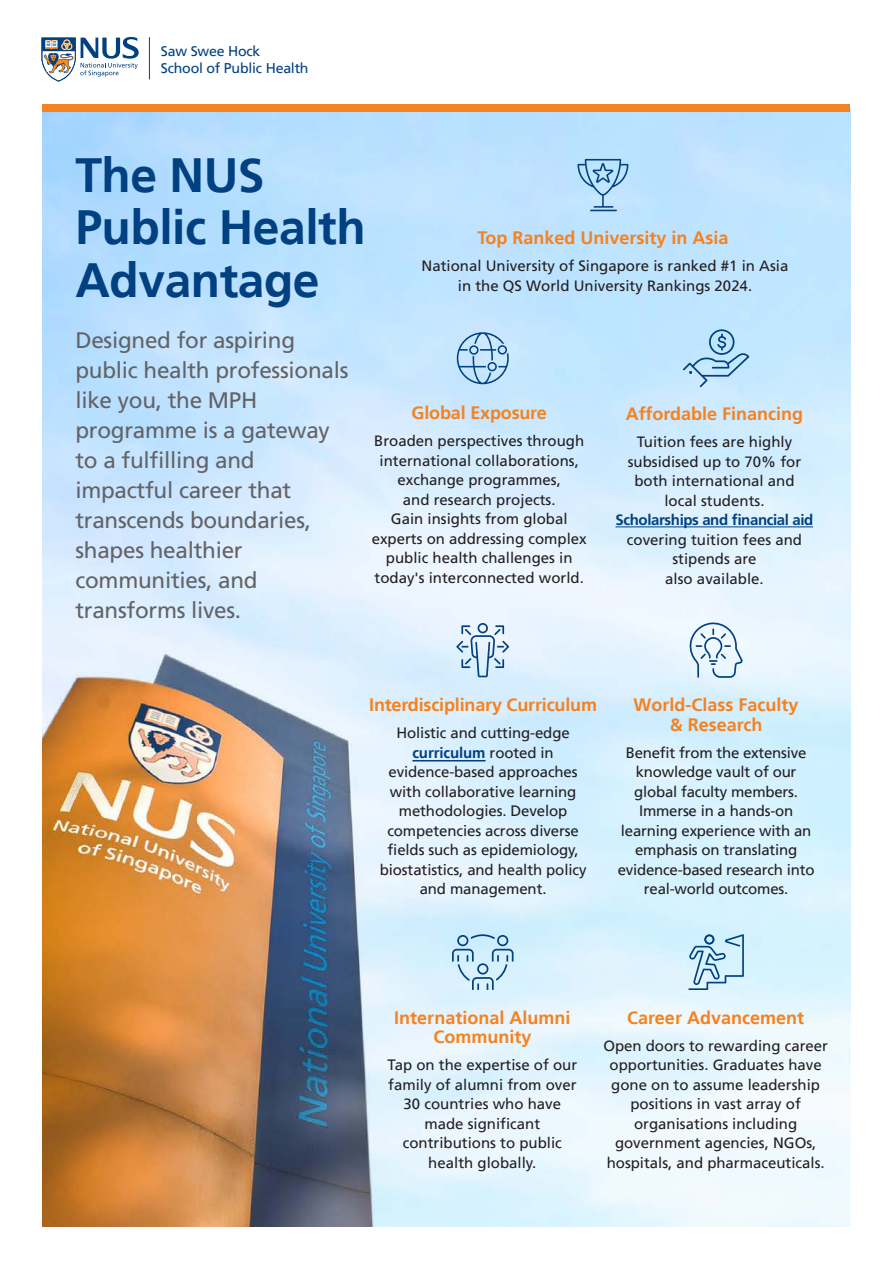
<style>
.page{position:relative;width:893px;height:1263px;background:#fff}
.page>*{position:absolute;margin:0;border:0;box-sizing:border-box;transform-origin:0 0}
.t1{font:700 48px/52.5px "Frutiger LT";letter-spacing:-.01em;color:#014081}
.t2{font:22.5px/30px "Frutiger LT Std";letter-spacing:-.01em;color:#636366}
.t3{font:700 18px/19.5px "Frutiger LT";color:#f58220;text-align:center}
.t4{font:700 18px "Frutiger LT Std";color:#f58220}
.t5{font:15px/19.5px "Frutiger LT";letter-spacing:-.005em;color:#231f20;text-align:center}
.t6{font:15px/19.5px "Frutiger LT Std";color:#231f20;text-align:center}
.t7{font:700 15px "Frutiger LT Std";letter-spacing:-.025em;color:#014081}
.t8{font:14.1px/17px "Frutiger LT";letter-spacing:-.015em;color:#014081}
.s1{font-family:"Arial"}
.s2{font-weight:700;color:#014081}
</style>
<div class="page">
<img style="left:43px;top:112px;width:807px;height:1114px">
<svg style="left:41px;top:37px;width:98px;height:45px"></svg>
<hr style="left:149px;top:37px;width:1px;height:42px;background:#014081">
<div style="left:43px;top:104px;width:807px;height:8px;background:#f58220"></div>
<svg style="left:577px;top:159px;width:51px;height:52px;background:#9cc6e7"></svg>
<hr style="left:616px;top:526px;width:176px;height:1px;background:#014081">
<svg style="left:792px;top:526px;width:21px;height:1px"></svg>
<hr style="left:412px;top:760px;width:74px;height:1px;background:#014081">
<svg style="left:457px;top:332px;width:52px;height:52px;background:#9fc4e4"></svg>
<svg style="left:452px;top:934px;width:61px;height:56px;background:#b3d4ea"></svg>
<svg style="left:456px;top:623px;width:53px;height:54px;background:#bad1e7"></svg>
<svg style="left:683px;top:329px;width:66px;height:58px;background:#aad1ee"></svg>
<svg style="left:688px;top:934px;width:56px;height:56px;background:#aed0e5"></svg>
<svg style="left:690px;top:620px;width:54px;height:59px"></svg>
<p class="t8" style="left:161px;top:42px;width:149px">Saw Swee Hock<br>School of Public Health</p>
<h1 class="t1" style="left:75px;top:149px;width:292px">The NUS<br>Public Health<br>Advantage</h1>
<h2 class="t2" style="left:75px;top:326px;width:275px">Designed for aspiring public health professionals like you, the MPH programme is a gateway to a fulfilling and impactful career that transcends boundaries, shapes healthier communities, and transforms lives.</h2>
<p class="t3" style="left:477px;top:229px;width:253px">Top Ranked University in Asia</p>
<p class="t6" style="left:422px;top:257px;width:368px">National University of Singapore is ranked #1 in Asia in the QS World University Rankings 202<span class="s1">4</span>.</p>
<p class="t3" style="left:412px;top:403px;width:137px">Global Exposure</p>
<p class="t6" style="left:372px;top:431px;width:217px">Broaden perspectives through international collaborations, exchange programmes,<br>and research projects.<br>Gain insights from global experts on addressing complex public health challenges in today's interconnected world.</p>
<p class="t4" style="left:626px;top:403px;width:179px">Affordable Financing</p>
<p class="t6" style="left:628px;top:432px;width:175px">Tuition fees are highly subsidised up to 70% for both international and local students.</p>
<p class="t7" style="left:616px;top:511px;width:199px">Scholarships and financial aid</p>
<p class="t6" style="left:627px;top:530px;width:177px">covering tuition fees and stipends are<br>also available.</p>
<p class="t3" style="left:369px;top:695px;width:229px">Interdisciplinary Curriculum</p>
<p class="t5" style="left:380px;top:723px;width:208px">Holistic and cutting-edge <span class="s2">curriculum</span> rooted in evidence-based approaches with collaborative learning methodologies. Develop competencies across diverse fields such as epidemiology, biostatistics, and health policy and management.</p>
<p class="t3" style="left:634px;top:695px;width:167px">World-Class Faculty &amp; Research</p>
<p class="t5" style="left:618px;top:743px;width:198px">Benefit from the extensive knowledge vault of our global faculty members.<br>Immerse in a hands-on learning experience with an emphasis on translating evidence-based research into real-world outcomes.</p>
<p class="t3" style="left:394px;top:1008px;width:178px">International Alumni<br>Community</p>
<p class="t5" style="left:387px;top:1055px;width:191px">Tap on the expertise of our family of alumni from over<br>30 countries who have made significant contributions to public health globally.</p>
<p class="t3" style="left:627px;top:1008px;width:178px">Career Advancement</p>
<p class="t5" style="left:603px;top:1036px;width:226px">Open doors to rewarding career opportunities. Graduates have gone on to assume leadership positions in vast array of organisations including government agencies, NGOs, hospitals, and pharmaceuticals.</p>
</div>
